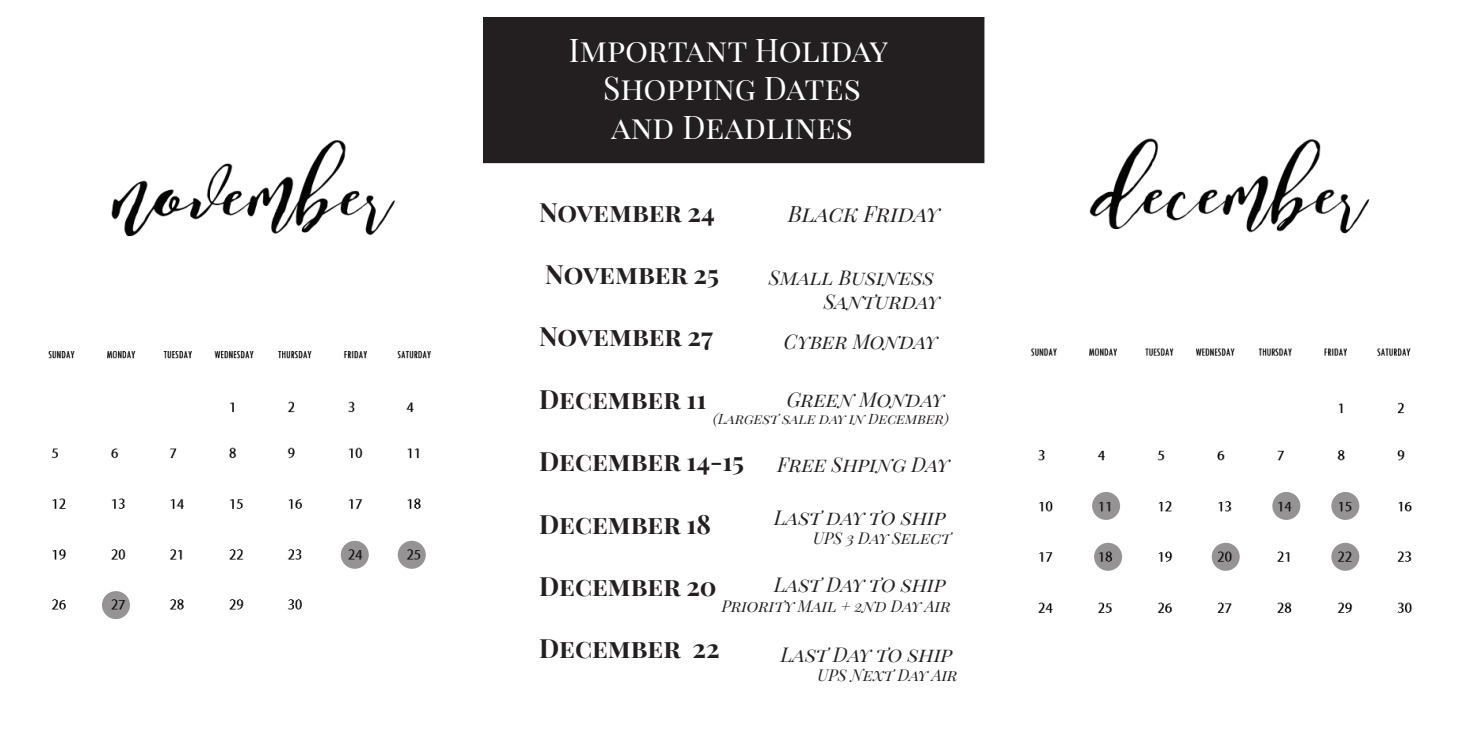
<style>
.page{position:relative;width:1464px;height:736px;background:#fff}
.page>*{position:absolute;margin:0;border:0;box-sizing:border-box;transform-origin:0 0}
.t1{font:32px/38.4px "Playfair Display SC";letter-spacing:-.005em;color:#fff;text-align:center}
.t2{font:700 26px "Playfair Display SC";color:#231f20}
.t3{font:24px "Playfair Display SC";color:#231f20}
.t4{font:italic 22px "Playfair Display SC";color:#231f20}
.t5{font:italic 20px/24px "Playfair Display SC";color:#231f20;text-align:right}
.t6{font:italic 16px "Playfair Display SC";color:#231f20}
.t7{font:italic 14px "Playfair Display SC";color:#231f20}
</style>
<div class="page">
<img style="left:48px;top:140px;width:436px;height:479px">
<img style="left:983px;top:42px;width:429px;height:571px">
<div style="left:483px;top:17px;width:501px;height:146px;background:#231f20"></div>
<svg style="left:341px;top:541px;width:28px;height:28px"></svg>
<svg style="left:398px;top:541px;width:28px;height:28px"></svg>
<svg style="left:102px;top:591px;width:28px;height:28px"></svg>
<svg style="left:1272px;top:492px;width:28px;height:28px"></svg>
<svg style="left:1094px;top:543px;width:28px;height:28px"></svg>
<svg style="left:1212px;top:543px;width:28px;height:28px"></svg>
<svg style="left:1331px;top:543px;width:28px;height:28px"></svg>
<svg style="left:1092px;top:492px;width:28px;height:28px"></svg>
<svg style="left:1331px;top:492px;width:28px;height:28px"></svg>
<h1 class="t1" style="left:569px;top:31px;width:321px">Important Holiday<br>Shopping Dates and Deadlines</h1>
<h2 class="t2" style="left:539px;top:196px;width:177px">November 24</h2>
<p class="t3" style="left:543px;top:198px;width:157px">November 24</p>
<p class="t4" style="left:788px;top:201px;width:153px">Black Friday</p>
<h2 class="t2" style="left:545px;top:258px;width:175px">November 25</h2>
<h2 class="t2" style="left:539px;top:321px;width:175px">November 27</h2>
<p class="t5" style="left:769px;top:266px;width:172px">Small Business<br>Santurday</p>
<p class="t5" style="left:784px;top:329px;width:155px">Cyber Monday</p>
<h2 class="t2" style="left:539px;top:383px;width:169px">December 11</h2>
<p class="t5" style="left:787px;top:388px;width:159px">Green Monday</p>
<p class="t7" style="left:713px;top:411px;width:237px">(Largest sale day in December)</p>
<p class="t5" style="left:778px;top:453px;width:173px">Free Shping Day</p>
<p class="t5" style="left:774px;top:506px;width:173px">Last day to ship</p>
<p class="t6" style="left:813px;top:529px;width:139px">UPS 3 Day Select</p>
<p class="t5" style="left:774px;top:573px;width:173px">Last Day to ship</p>
<p class="t6" style="left:722px;top:596px;width:231px">Priority Mail + 2nd Day Air</p>
<p class="t5" style="left:781px;top:642px;width:173px">Last Day to ship</p>
<p class="t6" style="left:818px;top:665px;width:142px">UPS Next Day Air</p>
<h2 class="t2" style="left:539px;top:445px;width:206px">December 14-15</h2>
<h2 class="t2" style="left:539px;top:508px;width:173px">December 18</h2>
<h2 class="t2" style="left:539px;top:570px;width:179px">December 20</h2>
<h2 class="t2" style="left:539px;top:633px;width:182px">December 22</h2>
</div>
